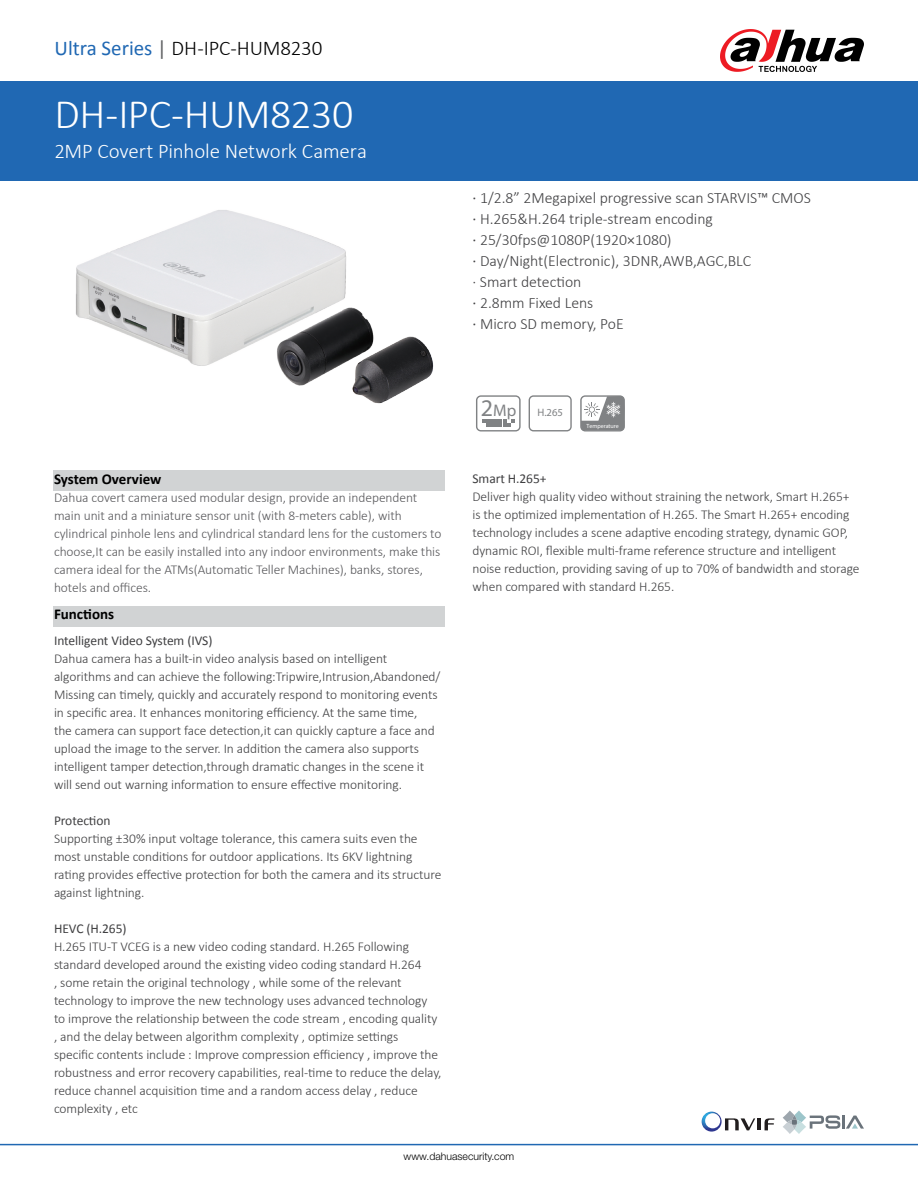
<style>
.page{position:relative;width:918px;height:1188px;background:#fff}
.page>*{position:absolute;margin:0;border:0;box-sizing:border-box;transform-origin:0 0}
.t1{font:300 42px "Calibri";letter-spacing:-.015em;color:#fff}
.t2{font:300 21px "Calibri";letter-spacing:-.01em;color:#fff}
.t3{font:300 21px "Calibri";letter-spacing:-.01em;color:#000}
.t4{font:700 semi-condensed 16.8px "Myriad Pro";color:#808284}
.t5{font:300 15.75px/21px "Calibri";color:#404042}
.t6{font:700 15px "Calibri";color:#000}
.t7{font:300 13.5px/18px "Calibri";letter-spacing:-.005em;color:#404042}
.t8{font:300 13.5px/18px "Calibri";letter-spacing:-.005em;color:#58585b}
.t9{font:13.5px "Calibri";letter-spacing:-.005em;color:#404042}
.t10{font:700 semi-condensed 10.8px "Myriad Pro";color:#808284}
.t11{font:300 10.5px "Helvetica Neue LT Std";color:#000}
.t12{font:700 semi-condensed 6px "Myriad Pro";color:#fff}
.s1{font-weight:400;color:#2068b3}
.s2{font-weight:400;color:#626466}
.s3{font-weight:400;color:#403f41}
.s4{color:#403f41}
.s5{font-size:24px}
</style>
<div class="page">
<div style="left:0;top:81px;width:918px;height:100px;background:#2068b3"></div>
<div style="left:53px;top:470px;width:392px;height:21px;background:#d1d3d4"></div>
<div style="left:54px;top:606px;width:391px;height:21px;background:#d1d3d4"></div>
<hr style="left:0;top:1144px;width:918px;height:1px;background:#2068b3">
<svg style="left:720px;top:29px;width:144px;height:43px"></svg>
<svg style="left:783px;top:1111px;width:81px;height:23px"></svg>
<svg style="left:702px;top:1112px;width:72px;height:20px"></svg>
<svg style="left:529px;top:395px;width:43px;height:36px"></svg>
<svg style="left:580px;top:395px;width:45px;height:37px"></svg>
<svg style="left:476px;top:395px;width:45px;height:37px"></svg>
<img style="left:76px;top:210px;width:358px;height:194px">
<h2 class="t3" style="left:55px;top:35px;width:269px"><span class="s1">Ultra Series</span> <span class="s2">|</span> DH-IPC-HUM8230</h2>
<h1 class="t1" style="left:55px;top:88px;width:300px">DH-IPC-HUM8230</h1>
<h2 class="t2" style="left:55px;top:138px;width:314px">2MP Covert Pinhole Network Camera</h2>
<p class="t6" style="left:54px;top:470px;width:109px">System Overview</p>
<p class="t8" style="left:54px;top:489px;width:389px">Dahua covert camera used modular design, provide an independent main unit and a miniature sensor unit (with 8-meters cable), with cylindrical pinhole lens and cylindrical standard lens for the customers to choose,It can be easily installed into any indoor environments, make this camera ideal for the ATMs(Automatic Teller Machines), banks, stores, hotels and offices.</p>
<p class="t6" style="left:54px;top:605px;width:62px">Functions</p>
<p class="t9" style="left:54px;top:632px;width:160px">Intelligent Video System (IVS)</p>
<p class="t7" style="left:54px;top:649px;width:388px">Dahua camera has a built-in video analysis based on intelligent algorithms and can achieve the following:Tripwire,Intrusion,Abandoned/ Missing can timely, quickly and accurately respond to monitoring events in specific area. It enhances monitoring efficiency. At the same time,<br>the camera can support face detection,it can quickly capture a face and upload the image to the server. In addition the camera also supports intelligent tamper detection,through dramatic changes in the scene it will send out warning information to ensure effective monitoring.</p>
<p class="t9" style="left:54px;top:812px;width:58px">Protection</p>
<p class="t7" style="left:54px;top:829px;width:389px">Supporting ±30% input voltage tolerance, this camera suits even the most unstable conditions for outdoor applications. Its 6KV lightning rating provides effective protection for both the camera and its structure against lightning.</p>
<p class="t9" style="left:54px;top:920px;width:74px">HEVC (H.265)</p>
<p class="t7" style="left:54px;top:937px;width:389px">H.265 ITU-T VCEG is a new video coding standard. H.265 Following standard developed around the existing video coding standard H.264<br>, some retain the original technology , while some of the relevant technology to improve the new technology uses advanced technology to improve the relationship between the code stream , encoding quality , and the delay between algorithm complexity , optimize settings specific contents include : Improve compression efficiency , improve the robustness and error recovery capabilities, real-time to reduce the delay, reduce channel acquisition time and a random access delay , reduce complexity , etc</p>
<p class="t5" style="left:472px;top:187px;width:340px"><span class="s3">·</span> 1/2.8” 2Megapixel progressive scan STARVIS™ CMOS <span class="s3">·</span> H.265&amp;H.264 triple-stream encoding<br><span class="s3">·</span> 25/30fps@1080P(1920×1080)<br><span class="s3">·</span> Day/Night(Electronic), 3DNR,AWB,AGC,BLC<br><span class="s4">· Smart detection<br></span><span class="s3">·</span> 2.8mm Fixed Lens<br><span class="s3">·</span> Micro SD memory, PoE</p>
<p class="t4" style="left:481px;top:400px;width:37px"><span class="s5">2</span>Mp</p>
<p class="t10" style="left:537px;top:406px;width:27px">H.265</p>
<p class="t12" style="left:586px;top:422px;width:34px">Temperature</p>
<p class="t9" style="left:472px;top:470px;width:76px">Smart H.265+</p>
<p class="t7" style="left:472px;top:488px;width:389px">Deliver high quality video without straining the network, Smart H.265+ is the optimized implementation of H.265. The Smart H.265+ encoding technology includes a scene adaptive encoding strategy, dynamic GOP, dynamic ROI, flexible multi-frame reference structure and intelligent noise reduction, providing saving of up to 70% of bandwidth and storage when compared with standard H.265.</p>
<p class="t11" style="left:404px;top:1150px;width:112px">www.dahuasecurity.com</p>
</div>
